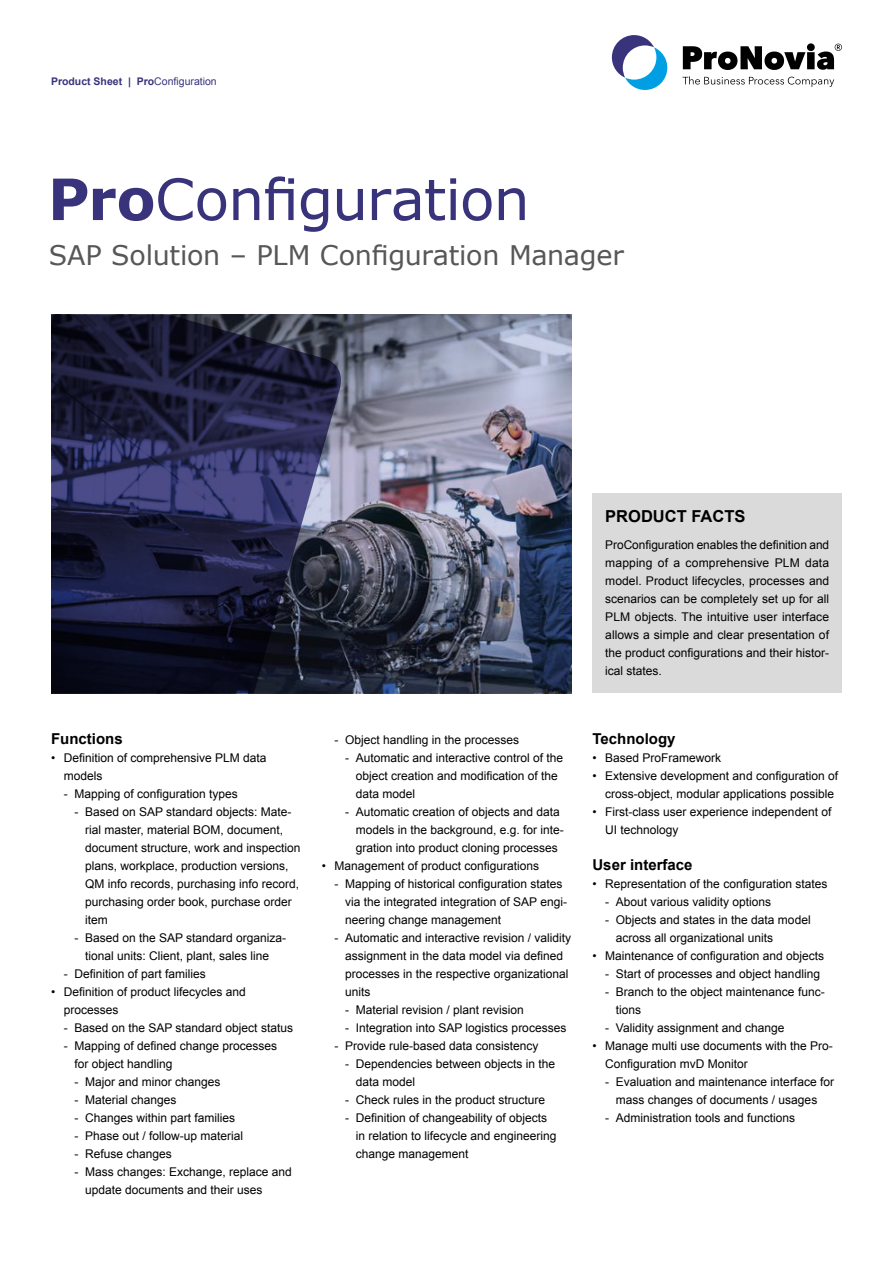
<style>
.page{position:relative;width:893px;height:1263px;background:#fff}
.page>*{position:absolute;margin:0;border:0;box-sizing:border-box;transform-origin:0 0}
.t1{font:57px "Verdana";letter-spacing:-.015em;color:#38337b}
.t2{font:27px "Verdana";letter-spacing:-.01em;color:#575756}
.t3{font:700 16.5px "Arial";color:#000}
.t4{font:700 15px "Arial";color:#000}
.t5{font:12px/18px "Arial";color:#000}
.t6{font:700 10.5px "Arial";color:#38337b}
.s1{font-weight:400}
.s2{font-weight:700}
</style>
<div class="page">
<svg style="left:612px;top:35px;width:55px;height:55px"></svg>
<svg style="left:683px;top:43px;width:159px;height:27px"></svg>
<svg style="left:682px;top:76px;width:152px;height:11px"></svg>
<div style="left:592px;top:493px;width:250px;height:200px;background:#dadada"></div>
<img style="left:342px;top:315px;width:229px;height:378px">
<svg style="left:51px;top:315px;width:291px;height:378px;background:#232542"></svg>
<p class="t6" style="left:51px;top:74px;width:167px">Product Sheet | Pro<span class="s1">Configuration</span></p>
<h1 class="t1" style="left:48px;top:163px;width:483px"><span class="s2">Pro</span>Configuration</h1>
<h2 class="t2" style="left:49px;top:238px;width:576px">SAP Solution – PLM Configuration Manager</h2>
<h3 class="t3" style="left:605px;top:505px;width:142px">PRODUCT FACTS</h3>
<p class="t5" style="left:605px;top:536px;width:226px;text-align:justify">ProConfiguration enables the definition and mapping of a comprehensive PLM data model. Product lifecycles, processes and scenarios can be completely set up for all PLM objects. The intuitive user interface allows a simple and clear presentation of the product configurations and their histor&shy;ical states.</p>
<p class="t4" style="left:51px;top:729px;width:73px">Functions</p>
<p class="t5" style="left:64px;top:749px;width:204px;text-indent:-13px">• Definition of comprehensive PLM data models</p>
<p class="t5" style="left:64px;top:785px;width:176px">- Mapping of configuration types</p>
<p class="t5" style="left:85px;top:803px;width:217px;text-indent:-11px">- Based on SAP standard objects: Mate&shy;rial master, material BOM, document, document structure, work and inspection plans, workplace, production versions, QM info records, purchasing info record, purchasing order book, purchase order item</p>
<p class="t5" style="left:74px;top:929px;width:213px;text-align:center">- Based on the SAP standard organiza&shy;tional units: Client, plant, sales line</p>
<p class="t5" style="left:64px;top:965px;width:144px">- Definition of part families</p>
<p class="t5" style="left:64px;top:983px;width:184px;text-indent:-13px">• Definition of product lifecycles and processes</p>
<p class="t5" style="left:64px;top:1019px;width:231px">- Based on the SAP standard object status</p>
<p class="t5" style="left:74px;top:1037px;width:204px;text-indent:-11px">- Mapping of defined change processes for object handling</p>
<p class="t5" style="left:74px;top:1073px;width:148px">- Major and minor changes</p>
<p class="t5" style="left:74px;top:1091px;width:103px">- Material changes</p>
<p class="t5" style="left:74px;top:1109px;width:162px">- Changes within part families</p>
<p class="t5" style="left:74px;top:1127px;width:170px">- Phase out / follow-up material</p>
<p class="t5" style="left:74px;top:1145px;width:99px">- Refuse changes</p>
<p class="t5" style="left:85px;top:1163px;width:208px;text-indent:-11px">- Mass changes: Exchange, replace and update documents and their uses</p>
<p class="t5" style="left:334px;top:731px;width:186px">- Object handling in the processes</p>
<p class="t5" style="left:356px;top:749px;width:209px;text-indent:-11px">- Automatic and interactive control of the object creation and modification of the data model</p>
<p class="t5" style="left:356px;top:803px;width:210px;text-indent:-11px">- Automatic creation of objects and data models in the background, e.g. for inte&shy;gration into product cloning processes</p>
<p class="t5" style="left:322px;top:857px;width:219px">• Management of product configurations</p>
<p class="t5" style="left:345px;top:875px;width:223px;text-indent:-11px">- Mapping of historical configuration states via the integrated integration of SAP engi&shy;neering change management</p>
<p class="t5" style="left:345px;top:929px;width:228px;text-indent:-11px">- Automatic and interactive revision / validity assignment in the data model via defined processes in the respective organizational units</p>
<p class="t5" style="left:345px;top:1001px;width:180px">- Material revision / plant revision</p>
<p class="t5" style="left:345px;top:1019px;width:223px">- Integration into SAP logistics processes</p>
<p class="t5" style="left:334px;top:1037px;width:206px">- Provide rule-based data consistency</p>
<p class="t5" style="left:356px;top:1055px;width:201px;text-indent:-11px">- Dependencies between objects in the data model</p>
<p class="t5" style="left:345px;top:1091px;width:202px">- Check rules in the product structure</p>
<p class="t5" style="left:356px;top:1109px;width:202px;text-indent:-11px">- Definition of changeability of objects in relation to lifecycle and engineering change management</p>
<p class="t4" style="left:592px;top:729px;width:85px">Technology</p>
<p class="t5" style="left:592px;top:749px;width:130px">• Based ProFramework</p>
<p class="t5" style="left:605px;top:767px;width:234px;text-indent:-13px">• Extensive development and configuration of cross-object, modular applications possible</p>
<p class="t5" style="left:605px;top:803px;width:228px;text-indent:-13px">• First-class user experience independent of<br>UI technology</p>
<p class="t4" style="left:592px;top:855px;width:102px">User interface</p>
<p class="t5" style="left:592px;top:875px;width:236px">• Representation of the configuration states</p>
<p class="t5" style="left:605px;top:893px;width:168px">- About various validity options</p>
<p class="t5" style="left:616px;top:911px;width:196px;text-indent:-11px">- Objects and states in the data model across all organizational units</p>
<p class="t5" style="left:592px;top:947px;width:233px">• Maintenance of configuration and objects</p>
<p class="t5" style="left:605px;top:965px;width:216px">- Start of processes and object handling</p>
<p class="t5" style="left:616px;top:983px;width:210px;text-indent:-11px">- Branch to the object maintenance func&shy;tions</p>
<p class="t5" style="left:605px;top:1019px;width:181px">- Validity assignment and change</p>
<p class="t5" style="left:605px;top:1037px;width:229px;text-indent:-13px">• Manage multi use documents with the Pro-<br>Configuration mvD Monitor</p>
<p class="t5" style="left:605px;top:1073px;width:230px;text-align:center">- Evaluation and maintenance interface for mass changes of documents / usages</p>
<p class="t5" style="left:605px;top:1109px;width:192px">- Administration tools and functions</p>
</div>
